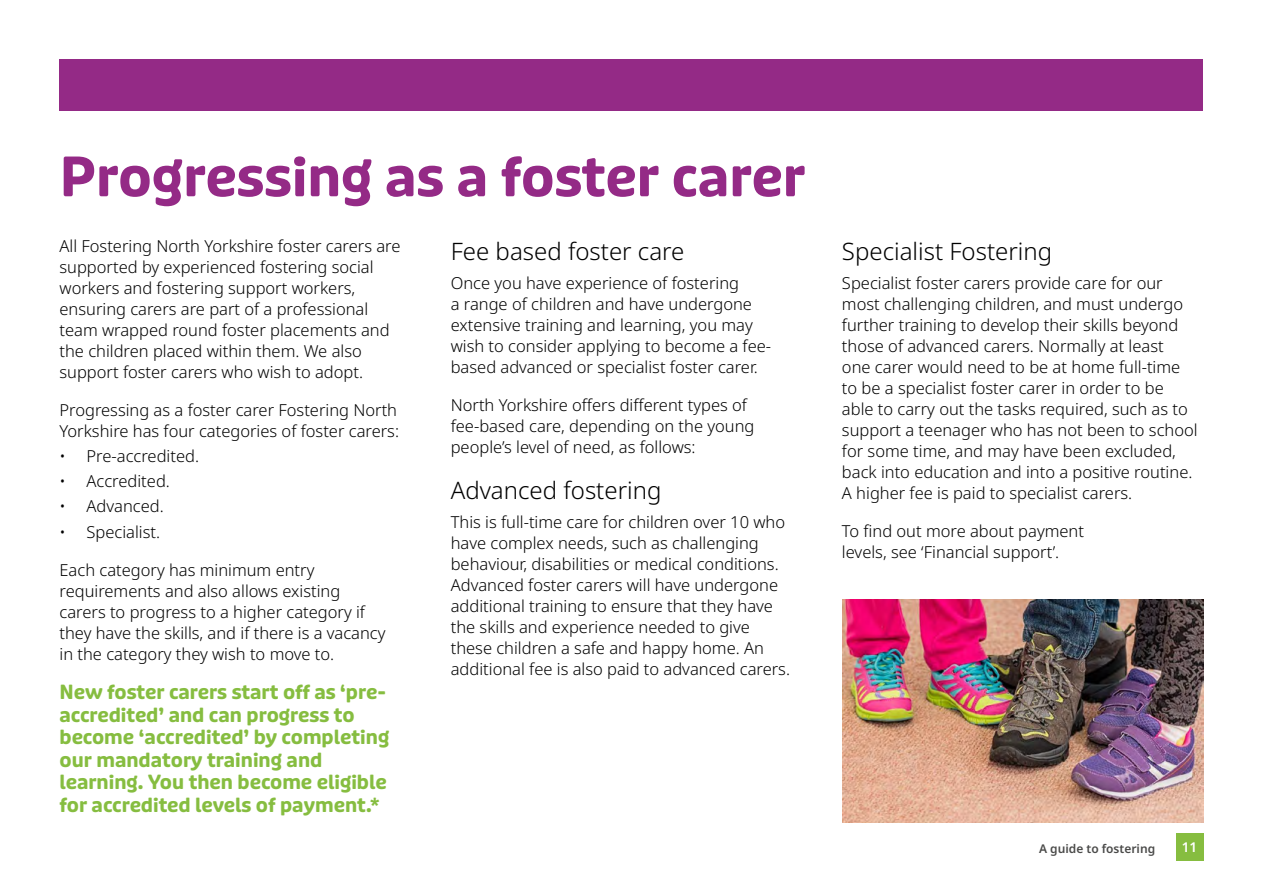
<style>
.page{position:relative;width:1263px;height:893px;background:#fff}
.page>*{position:absolute;margin:0;border:0;box-sizing:border-box;transform-origin:0 0}
.t1{font:700 54px "Puffin Display Soft";color:#942a86}
.t2{font:300 24px "Noto Sans";color:#000}
.t3{font:700 19.5px/22.5px "Puffin Display Soft";color:#86bd40}
.t4{font:300 16.5px/21px "Noto Sans";color:#000}
.t5{font:600 13.5px "Noto Sans";color:#fff}
.t6{font:600 12px "Noto Sans";color:#4a4a49}
</style>
<div class="page">
<div style="left:1176px;top:833px;width:27px;height:28px;background:#86bd40"></div>
<div style="left:60px;top:60px;width:1143px;height:51px;background:#942a86"></div>
<img style="left:842px;top:600px;width:361px;height:223px">
<h1 class="t1" style="left:60px;top:144px;width:747px">Progressing as a foster carer</h1>
<p class="t4" style="left:60px;top:235px;width:343px">All Fostering North Yorkshire foster carers are supported by experienced fostering social workers and fostering support workers, ensuring carers are part of a professional team wrapped round foster placements and the children placed within them. We also support foster carers who wish to adopt.</p>
<p class="t4" style="left:60px;top:399px;width:341px">Progressing as a foster carer Fostering North<br>Yorkshire has four categories of foster carers:</p>
<p class="t4" style="left:60px;top:446px;width:141px">• Pre-accredited.</p>
<p class="t4" style="left:60px;top:471px;width:112px">• Accredited.</p>
<p class="t4" style="left:60px;top:496px;width:106px">• Advanced.</p>
<p class="t4" style="left:60px;top:521px;width:102px">• Specialist.</p>
<p class="t4" style="left:60px;top:559px;width:328px">Each category has minimum entry requirements and also allows existing carers to progress to a higher category if they have the skills, and if there is a vacancy in the category they wish to move to.</p>
<h3 class="t3" style="left:60px;top:681px;width:331px">New foster carers start off as ‘pre&shy;accredited’ and can progress to become ‘accredited’ by completing our mandatory training and learning. You then become eligible for accredited levels of payment.*</h3>
<p class="t2" style="left:451px;top:237px;width:235px">Fee based foster care</p>
<p class="t4" style="left:451px;top:273px;width:322px">Once you have experience of fostering<br>a range of children and have undergone extensive training and learning, you may wish to consider applying to become a fee&shy;based advanced or specialist foster carer.</p>
<p class="t4" style="left:451px;top:395px;width:298px">North Yorkshire offers different types of</p>
<p class="t4" style="left:451px;top:416px;width:305px">fee-based care, depending on the young people’s level of need, as follows:</p>
<h2 class="t2" style="left:451px;top:477px;width:212px">Advanced fostering</h2>
<p class="t4" style="left:451px;top:512px;width:341px">This is full-time care for children over 10 who have complex needs, such as challenging behaviour, disabilities or medical conditions.<br>Advanced foster carers will have undergone additional training to ensure that they have the skills and experience needed to give these children a safe and happy home. An additional fee is also paid to advanced carers.</p>
<h2 class="t2" style="left:842px;top:237px;width:212px">Specialist Fostering</h2>
<p class="t4" style="left:842px;top:273px;width:357px">Specialist foster carers provide care for our most challenging children, and must undergo further training to develop their skills beyond those of advanced carers. Normally at least<br>one carer would need to be at home full-time to be a specialist foster carer in order to be able to carry out the tasks required, such as to support a teenager who has not been to school for some time, and may have been excluded, back into education and into a positive routine.<br>A higher fee is paid to specialist carers.</p>
<p class="t4" style="left:842px;top:521px;width:244px">To find out more about payment</p>
<p class="t4" style="left:842px;top:542px;width:219px">levels, see ‘Financial support’.</p>
<p class="t6" style="left:1039px;top:841px;width:118px">A guide to fostering</p>
<p class="t5" style="left:1182px;top:839px;width:17px">11</p>
</div>
